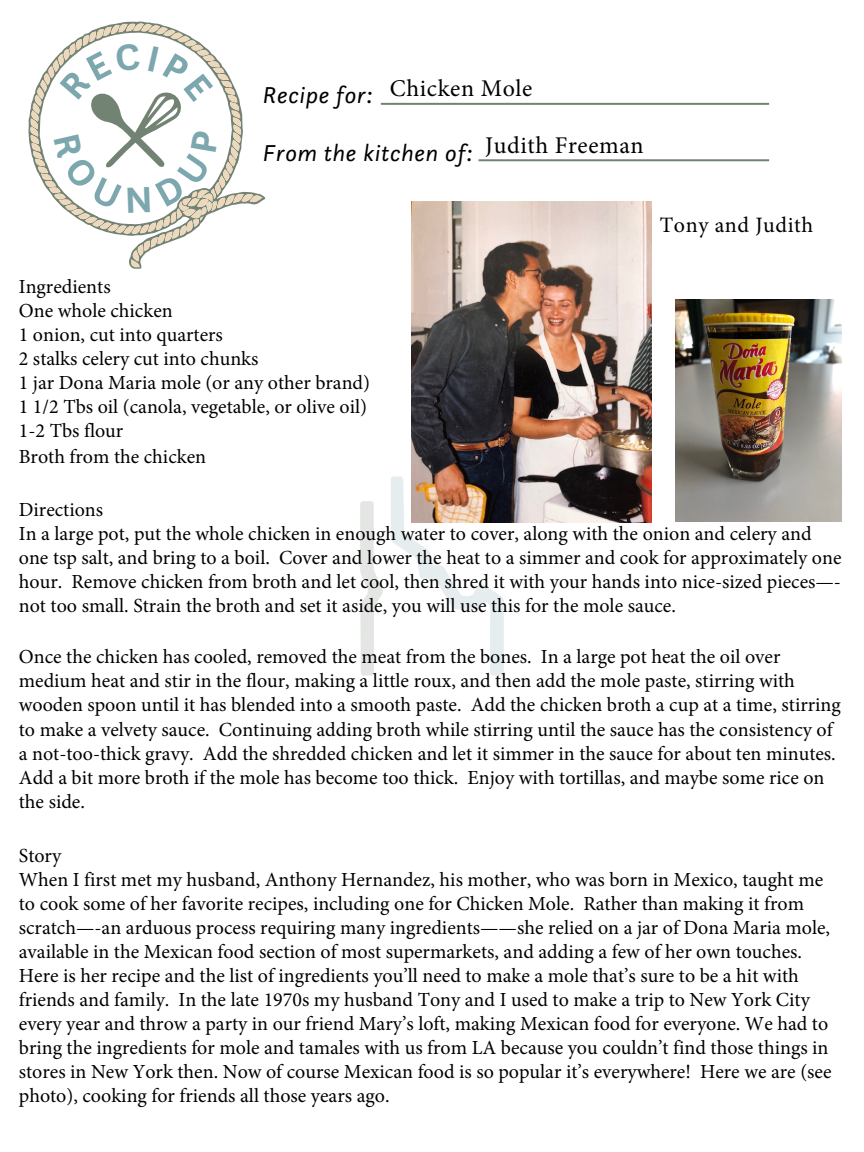
<style>
.page{position:relative;width:864px;height:1152px;background:#fff}
.page>*{position:absolute;margin:0;border:0;box-sizing:border-box;transform-origin:0 0}
.t1{font:italic 24px "Questa Sans";letter-spacing:.025em;color:#000}
.t2{font:24px "Minion Pro";letter-spacing:.025em;color:#000}
.t3{font:22px "Minion Pro";letter-spacing:.025em;color:#000}
.t4{font:20px/24px "Minion Pro";color:#000}
</style>
<div class="page">
<hr style="left:381px;top:103px;width:388px;height:2px;background:#738373">
<hr style="left:478px;top:159px;width:291px;height:2px;background:#738373">
<svg style="left:360px;top:501px;width:23px;height:175px"></svg>
<svg style="left:391px;top:476px;width:113px;height:200px"></svg>
<img style="left:411px;top:202px;width:241px;height:320px">
<img style="left:675px;top:300px;width:166px;height:221px">
<svg style="left:29px;top:22px;width:233px;height:247px"></svg>
<p class="t2" style="left:390px;top:73px;width:144px">Chicken Mole</p>
<p class="t2" style="left:485px;top:129px;width:160px">Judith Freeman</p>
<p class="t1" style="left:263px;top:80px;width:112px">Recipe for:</p>
<p class="t1" style="left:263px;top:138px;width:212px">From the kitchen of:</p>
<p class="t4" style="left:19px;top:275px;width:353px">Ingredients<br>One whole chicken<br>1 onion, cut into quarters<br>2 stalks celery cut into chunks<br>1 jar Dona Maria mole (or any other brand)<br>1 1/2 Tbs oil (canola, vegetable, or olive oil)<br>1-2 Tbs flour<br>Broth from the chicken</p>
<p class="t3" style="left:660px;top:210px;width:155px">Tony and Judith</p>
<p class="t4" style="left:19px;top:498px;width:824px">Directions<br>In a large pot, put the whole chicken in enough water to cover, along with the onion and celery and one tsp salt, and bring to a boil. Cover and lower the heat to a simmer and cook for approximately one hour. Remove chicken from broth and let cool, then shred it with your hands into nice-sized pieces—- not too small. Strain the broth and set it aside, you will use this for the mole sauce.</p>
<p class="t4" style="left:19px;top:644px;width:824px">Once the chicken has cooled, removed the meat from the bones. In a large pot heat the oil over medium heat and stir in the flour, making a little roux, and then add the mole paste, stirring with wooden spoon until it has blended into a smooth paste. Add the chicken broth a cup at a time, stirring to make a velvety sauce. Continuing adding broth while stirring until the sauce has the consistency of a not-too-thick gravy. Add the shredded chicken and let it simmer in the sauce for about ten minutes.<br>Add a bit more broth if the mole has become too thick. Enjoy with tortillas, and maybe some rice on the side.</p>
<p class="t4" style="left:19px;top:844px;width:814px">Story<br>When I first met my husband, Anthony Hernandez, his mother, who was born in Mexico, taught me to cook some of her favorite recipes, including one for Chicken Mole. Rather than making it from scratch—-an arduous process requiring many ingredients——she relied on a jar of Dona Maria mole, available in the Mexican food section of most supermarkets, and adding a few of her own touches.<br>Here is her recipe and the list of ingredients you’ll need to make a mole that’s sure to be a hit with friends and family. In the late 1970s my husband Tony and I used to make a trip to New York City every year and throw a party in our friend Mary’s loft, making Mexican food for everyone. We had to bring the ingredients for mole and tamales with us from LA because you couldn’t find those things in stores in New York then. Now of course Mexican food is so popular it’s everywhere! Here we are (see photo), cooking for friends all those years ago.</p>
</div>
